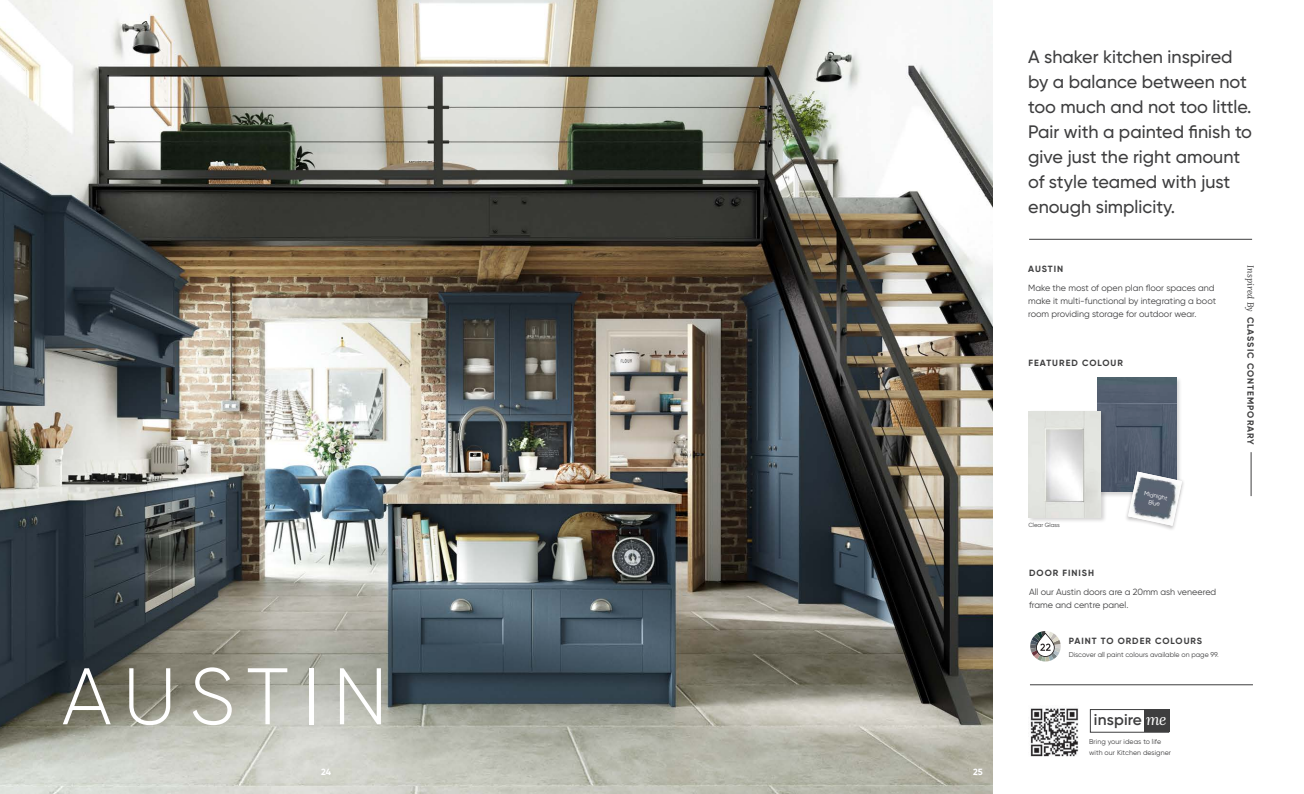
<style>
.page{position:relative;width:1304px;height:794px;background:#fff}
.page>*{position:absolute;margin:0;border:0;box-sizing:border-box;transform-origin:0 0}
.t1{font:300 80px "Gilroy";letter-spacing:.16em;color:#fff}
.t2{font:500 18px/25px "Gilroy";color:#3e3e3f}
.t3{font:600 15.6px "Gilroy";letter-spacing:.01em;color:#3e3e3f}
.t4{font:9px/13px "Gilroy";color:#3e3e3f}
.t5{font:700 9px "Gilroy";letter-spacing:.11em;color:#3e3e3f}
.t6{font:700 9px "Gilroy";color:#fff}
.t7{font:7px/11px "Gilroy";color:#3e3e3f}
.t8{font:6px/7.2px "Gilroy";color:#fff;text-align:center}
.t9{font:6px "Gilroy";color:#3e3e3f}
.s1{font-family:"Lora";font-weight:400;font-style:italic;color:#fff}
.s2{font-family:"Lora";font-weight:400;font-style:italic}
</style>
<div class="page">
<hr style="left:1030px;top:684px;width:223px;height:1px;background:#3e3e3f">
<hr style="left:1029px;top:239px;width:223px;height:1px;background:#3e3e3f">
<img style="left:1030px;top:708px;width:49px;height:49px">
<div style="left:1144px;top:709px;width:25px;height:23px;background:#3e3e3f"></div>
<div style="left:1090px;top:709px;width:79px;height:23px;border:1px solid #3e3e3f"></div>
<hr style="left:1251px;top:452px;width:1px;height:44px;background:#3e3e3f">
<svg style="left:1030px;top:631px;width:31px;height:30px"></svg>
<img style="left:0;top:0;width:992px;height:794px">
<div style="left:1096px;top:376px;width:86px;height:122px;background:#231f20;opacity:.2"></div>
<img style="left:1098px;top:378px;width:78px;height:114px">
<div style="left:1124px;top:469px;width:61px;height:62px;background:#231f20;opacity:.26"></div>
<img style="left:1128px;top:471px;width:54px;height:55px">
<div style="left:1027px;top:410px;width:80px;height:113px;background:#231f20;opacity:.2"></div>
<img style="left:1028px;top:411px;width:73px;height:106px">
<h1 class="t1" style="left:62px;top:647px;width:328px">AUSTIN</h1>
<p class="t6" style="left:321px;top:765px;width:11px">24</p>
<p class="t6" style="left:973px;top:765px;width:11px">25</p>
<h2 class="t2" style="left:1028px;top:44px;width:225px">A shaker kitchen inspired by a balance between not too much and not too little.<br>Pair with a painted finish to give just the right amount of style teamed with just enough simplicity.</h2>
<p class="t5" style="left:1028px;top:264px;width:37px">AUSTIN</p>
<p class="t4" style="left:1028px;top:281px;width:189px">Make the most of open plan floor spaces and make it multi-functional by integrating a boot room providing storage for outdoor wear.</p>
<p class="t5" style="left:1028px;top:357px;width:96px">FEATURED COLOUR</p>
<p class="t9" style="left:1028px;top:521px;width:33px">Clear Glass</p>
<p class="t8" style="left:1145px;top:489px;width:25px;rotate:12deg">Midnight<br>Blue</p>
<p class="t5" style="left:1029px;top:567px;width:66px">DOOR FINISH</p>
<p class="t4" style="left:1029px;top:585px;width:189px">All our Austin doors are a 20mm ash veneered frame and centre panel.</p>
<p class="t5" style="left:1069px;top:635px;width:135px">PAINT TO ORDER COLOURS</p>
<p class="t7" style="left:1069px;top:649px;width:151px">Discover all paint colours available on page 99.</p>
<h3 class="t3" style="left:1094px;top:710px;width:74px">inspire <span class="s1">me</span></h3>
<p class="t7" style="left:1089px;top:736px;width:83px">Bring your ideas to life with our Kitchen designer</p>
<p class="t5" style="left:1256px;top:265px;width:181px;rotate:90deg"><span class="s2">Inspired By</span> CLASSIC CONTEMPORARY</p>
</div>
